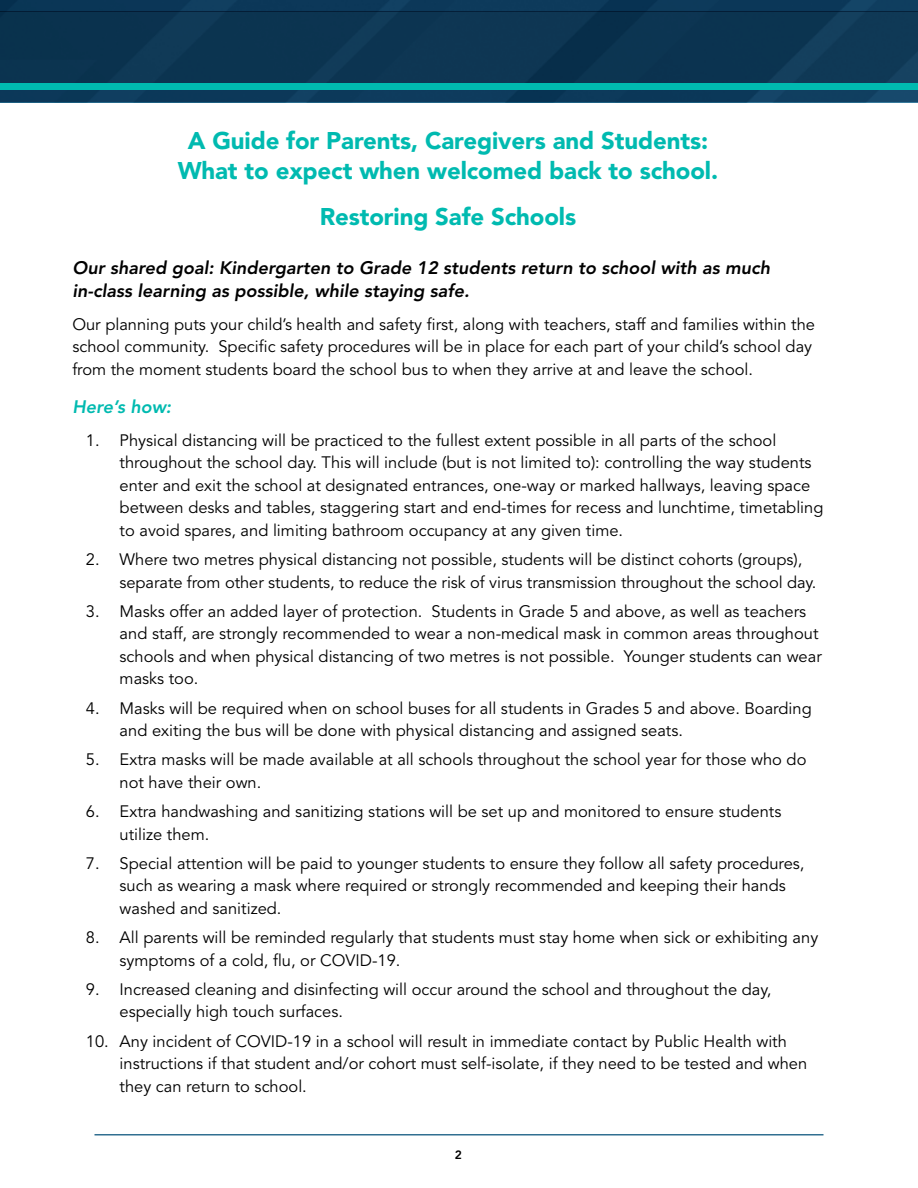
<style>
.page{position:relative;width:918px;height:1188px;background:#fff}
.page>*{position:absolute;margin:0;border:0;box-sizing:border-box;transform-origin:0 0}
.t1{font:900 24px/30px "Avenir LT Std";letter-spacing:-.005em;color:#00bab0;text-align:center}
.body{font:italic 800 18px/22.5px "Avenir";color:#000}
.body-2{font:italic 800 18px "Avenir";color:#00bab0}
.bullets{font:16.5px/22.5px "Avenir LT Std";color:#000}
.body-3{font:16.5px/22.5px "Avenir LT Std";color:#000}
.t2{font:800 12px "Avenir LT Std";color:#000}
</style>
<div class="page">
<div style="left:0;top:0;width:918px;height:12px;background:#0c3859"></div>
<svg style="left:0;top:90px;width:918px;height:12px;background:#0d3a5b"></svg>
<div style="left:0;top:12px;width:918px;height:71px;background:#0c3451"></div>
<div style="left:0;top:84px;width:918px;height:6px;background:#00bab0"></div>
<hr style="left:94px;top:1134px;width:730px;height:2px;background:#316f91">
<p class="t1" style="left:178px;top:125px;width:542px">A Guide for Parents, Caregivers and Students:<br>What to expect when welcomed back to school.</p>
<p class="t1" style="left:320px;top:201px;width:258px">Restoring Safe Schools</p>
<p class="body" style="left:72px;top:256px;width:699px">Our shared goal: Kindergarten to Grade 12 students return to school with as much in-class learning as possible, while staying safe.</p>
<p class="body-3" style="left:72px;top:313px;width:744px">Our planning puts your child’s health and safety first, along with teachers, staff and families within the school community. Specific safety procedures will be in place for each part of your child’s school day from the moment students board the school bus to when they arrive at and leave the school.</p>
<p class="body-2" style="left:72px;top:396px;width:100px">Here’s how:</p>
<p class="bullets" style="left:120px;top:429px;width:705px;text-indent:-34px">1. Physical distancing will be practiced to the fullest extent possible in all parts of the school throughout the school day. This will include (but is not limited to): controlling the way students enter and exit the school at designated entrances, one-way or marked hallways, leaving space between desks and tables, staggering start and end-times for recess and lunchtime, timetabling to avoid spares, and limiting bathroom occupancy at any given time.</p>
<p class="bullets" style="left:120px;top:549px;width:698px;text-indent:-34px">2. Where two metres physical distancing not possible, students will be distinct cohorts (groups), separate from other students, to reduce the risk of virus transmission throughout the school day.</p>
<p class="bullets" style="left:120px;top:600px;width:704px;text-indent:-34px">3. Masks offer an added layer of protection. Students in Grade 5 and above, as well as teachers and staff, are strongly recommended to wear a non-medical mask in common areas throughout schools and when physical distancing of two metres is not possible. Younger students can wear masks too.</p>
<p class="bullets" style="left:120px;top:697px;width:694px;text-indent:-34px">4. Masks will be required when on school buses for all students in Grades 5 and above. Boarding and exiting the bus will be done with physical distancing and assigned seats.</p>
<p class="bullets" style="left:120px;top:749px;width:688px;text-indent:-34px">5. Extra masks will be made available at all schools throughout the school year for those who do not have their own.</p>
<p class="bullets" style="left:120px;top:801px;width:663px;text-indent:-34px">6. Extra handwashing and sanitizing stations will be set up and monitored to ensure students utilize them.</p>
<p class="bullets" style="left:120px;top:852px;width:686px;text-indent:-34px">7. Special attention will be paid to younger students to ensure they follow all safety procedures, such as wearing a mask where required or strongly recommended and keeping their hands washed and sanitized.</p>
<p class="bullets" style="left:120px;top:927px;width:700px;text-indent:-34px">8. All parents will be reminded regularly that students must stay home when sick or exhibiting any symptoms of a cold, flu, or COVID-19.</p>
<p class="bullets" style="left:120px;top:978px;width:653px;text-indent:-34px">9. Increased cleaning and disinfecting will occur around the school and throughout the day, especially high touch surfaces.</p>
<p class="bullets" style="left:120px;top:1030px;width:689px;text-indent:-34px">10. Any incident of COVID-19 in a school will result in immediate contact by Public Health with instructions if that student and/or cohort must self-isolate, if they need to be tested and when they can return to school.</p>
<p class="t2" style="left:455px;top:1148px;width:9px">2</p>
</div>
